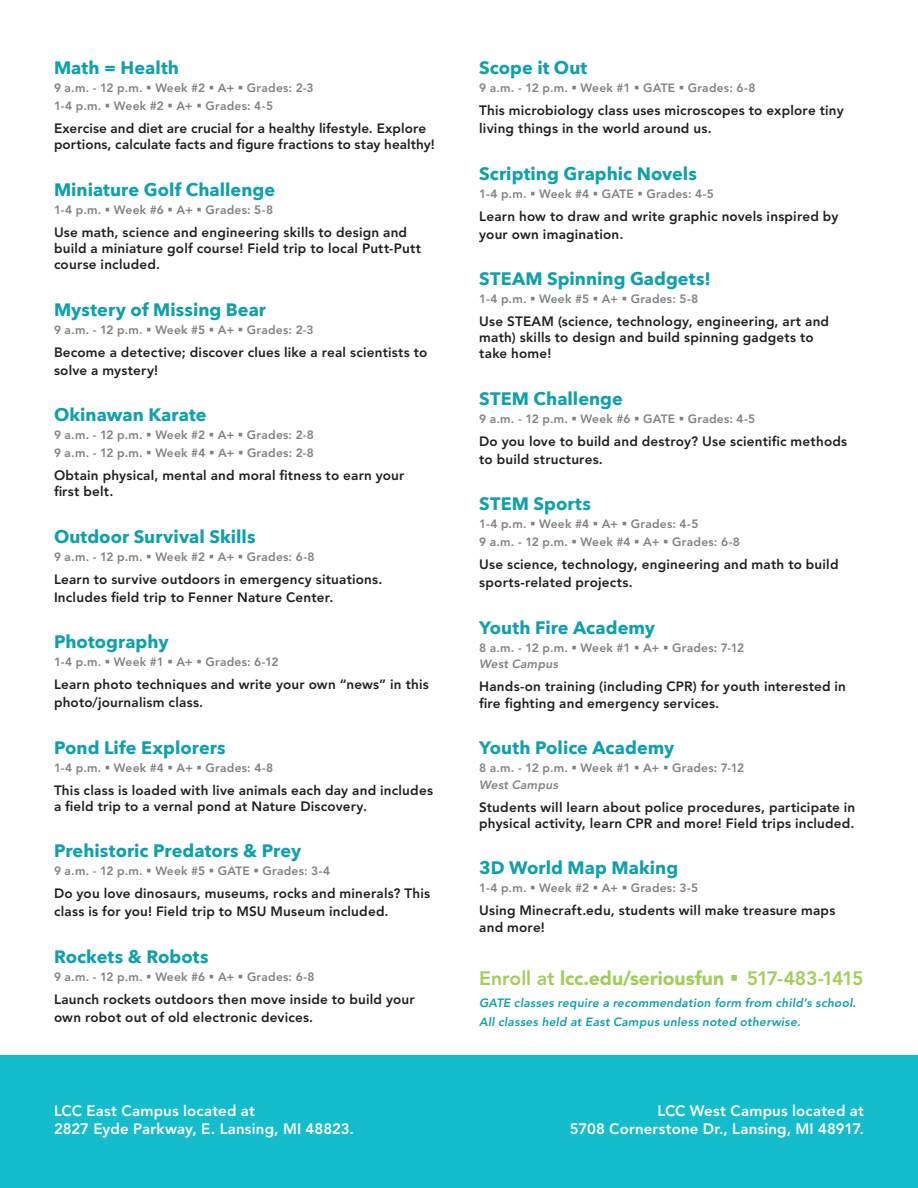
<style>
.page{position:relative;width:918px;height:1188px;background:#fff}
.page>*{position:absolute;margin:0;border:0;box-sizing:border-box;transform-origin:0 0}
.t1{font:800 19.35px "Avenir";letter-spacing:-.01em;color:#a0ce57}
.t2{font:700 18px "Avenir Next";letter-spacing:.005em;color:#0fa0ad}
.t3{font:800 15px/18px "Avenir";letter-spacing:.01em;color:#fff}
.t4{font:800 13.5px/16.2px "Avenir";letter-spacing:.015em;color:#231f20}
.t5{font:800 12px/18px "Avenir";letter-spacing:.02em;color:#808285}
.t6{font:italic 800 12px "Avenir";letter-spacing:.02em;color:#0fa0ad}
.s1{font-style:italic}
.s2{font-weight:900}
</style>
<div class="page">
<div style="left:0;top:1055px;width:918px;height:133px;background:#14bccc"></div>
<p class="t2" style="left:54px;top:52px;width:127px">Math = Health</p>
<p class="t5" style="left:54px;top:79px;width:261px">9 a.m. - 12 p.m. ▪ Week #2 ▪ A+ ▪ Grades: 2-3<br>1-4 p.m. ▪ Week #2 ▪ A+ ▪ Grades: 4-5</p>
<p class="t4" style="left:54px;top:120px;width:382px">Exercise and diet are crucial for a healthy lifestyle. Explore portions, calculate facts and figure fractions to stay healthy!</p>
<p class="t2" style="left:54px;top:174px;width:223px">Miniature Golf Challenge</p>
<p class="t5" style="left:54px;top:201px;width:221px">1-4 p.m. ▪ Week #6 ▪ A+ ▪ Grades: 5-8</p>
<p class="t4" style="left:54px;top:224px;width:369px">Use math, science and engineering skills to design and build a miniature golf course! Field trip to local Putt-Putt course included.</p>
<p class="t2" style="left:54px;top:294px;width:214px">Mystery of Missing Bear</p>
<p class="t5" style="left:54px;top:321px;width:261px">9 a.m. - 12 p.m. ▪ Week #5 ▪ A+ ▪ Grades: 2-3</p>
<p class="t4" style="left:54px;top:343px;width:375px;line-height:18px">Become a detective; discover clues like a real scientists to solve a mystery!</p>
<p class="t2" style="left:54px;top:399px;width:154px">Okinawan Karate</p>
<p class="t5" style="left:54px;top:426px;width:262px">9 a.m. - 12 p.m. ▪ Week #2 ▪ A+ ▪ Grades: 2-8<br>9 a.m. - 12 p.m. ▪ Week #4 ▪ A+ ▪ Grades: 2-8</p>
<p class="t4" style="left:54px;top:467px;width:352px">Obtain physical, mental and moral fitness to earn your first belt.</p>
<p class="t2" style="left:54px;top:521px;width:203px">Outdoor Survival Skills</p>
<p class="t5" style="left:54px;top:548px;width:262px">9 a.m. - 12 p.m. ▪ Week #2 ▪ A+ ▪ Grades: 6-8</p>
<p class="t4" style="left:54px;top:570px;width:330px;line-height:18px">Learn to survive outdoors in emergency situations.<br>Includes field trip to Fenner Nature Center.</p>
<p class="t2" style="left:54px;top:626px;width:116px">Photography</p>
<p class="t5" style="left:54px;top:653px;width:226px">1-4 p.m. ▪ Week #1 ▪ A+ ▪ Grades: 6-12</p>
<p class="t4" style="left:54px;top:675px;width:376px;line-height:18px">Learn photo techniques and write your own “news” in this photo/journalism class.</p>
<p class="t2" style="left:54px;top:732px;width:173px">Pond Life Explorers</p>
<p class="t5" style="left:54px;top:759px;width:221px">1-4 p.m. ▪ Week #4 ▪ A+ ▪ Grades: 4-8</p>
<p class="t4" style="left:54px;top:782px;width:381px">This class is loaded with live animals each day and includes a field trip to a vernal pond at Nature Discovery.</p>
<p class="t2" style="left:54px;top:835px;width:249px">Prehistoric Predators &amp; Prey</p>
<p class="t5" style="left:54px;top:862px;width:278px">9 a.m. - 12 p.m. ▪ Week #5 ▪ GATE ▪ Grades: 3-4</p>
<p class="t4" style="left:54px;top:885px;width:378px;line-height:18px">Do you love dinosaurs, museums, rocks and minerals? This class is for you! Field trip to MSU Museum included.</p>
<p class="t2" style="left:54px;top:941px;width:156px">Rockets &amp; Robots</p>
<p class="t5" style="left:54px;top:968px;width:262px">9 a.m. - 12 p.m. ▪ Week #6 ▪ A+ ▪ Grades: 6-8</p>
<p class="t4" style="left:54px;top:990px;width:362px;line-height:18px">Launch rockets outdoors then move inside to build your own robot out of old electronic devices.</p>
<p class="t3" style="left:54px;top:1102px;width:302px">LCC East Campus located at<br>2827 Eyde Parkway, E. Lansing, MI 48823.</p>
<p class="t2" style="left:479px;top:52px;width:110px">Scope it Out</p>
<p class="t5" style="left:479px;top:79px;width:278px">9 a.m. - 12 p.m. ▪ Week #1 ▪ GATE ▪ Grades: 6-8</p>
<p class="t4" style="left:479px;top:101px;width:366px;line-height:18px">This microbiology class uses microscopes to explore tiny living things in the world around us.</p>
<p class="t2" style="left:479px;top:158px;width:219px">Scripting Graphic Novels</p>
<p class="t5" style="left:479px;top:184px;width:236px">1-4 p.m. ▪ Week #4 ▪ GATE ▪ Grades: 4-5</p>
<p class="t4" style="left:479px;top:207px;width:361px;line-height:18px">Learn how to draw and write graphic novels inspired by your own imagination.</p>
<p class="t2" style="left:479px;top:263px;width:233px">STEAM Spinning Gadgets!</p>
<p class="t5" style="left:479px;top:290px;width:221px">1-4 p.m. ▪ Week #5 ▪ A+ ▪ Grades: 5-8</p>
<p class="t4" style="left:479px;top:313px;width:351px">Use STEAM (science, technology, engineering, art and math) skills to design and build spinning gadgets to take home!</p>
<p class="t2" style="left:479px;top:383px;width:145px">STEM Challenge</p>
<p class="t5" style="left:479px;top:410px;width:278px">9 a.m. - 12 p.m. ▪ Week #6 ▪ GATE ▪ Grades: 4-5</p>
<p class="t4" style="left:479px;top:432px;width:369px;line-height:18px">Do you love to build and destroy? Use scientific methods to build structures.</p>
<p class="t2" style="left:479px;top:489px;width:113px">STEM Sports</p>
<p class="t5" style="left:479px;top:515px;width:262px">1-4 p.m. ▪ Week #4 ▪ A+ ▪ Grades: 4-5<br>9 a.m. - 12 p.m. ▪ Week #4 ▪ A+ ▪ Grades: 6-8</p>
<p class="t4" style="left:479px;top:556px;width:361px;line-height:18px">Use science, technology, engineering and math to build sports-related projects.</p>
<p class="t2" style="left:479px;top:612px;width:177px">Youth Fire Academy</p>
<p class="t5" style="left:479px;top:639px;width:266px;line-height:16.5px">8 a.m. - 12 p.m. ▪ Week #1 ▪ A+ ▪ Grades: 7-12<br><span class="s1">West Campus</span></p>
<p class="t4" style="left:479px;top:678px;width:368px">Hands-on training (including CPR) for youth interested in fire fighting and emergency services.</p>
<p class="t2" style="left:479px;top:732px;width:197px">Youth Police Academy</p>
<p class="t5" style="left:479px;top:760px;width:266px;line-height:16.5px">8 a.m. - 12 p.m. ▪ Week #1 ▪ A+ ▪ Grades: 7-12<br><span class="s1">West Campus</span></p>
<p class="t4" style="left:479px;top:799px;width:378px">Students will learn about police procedures, participate in physical activity, learn CPR and more! Field trips included.</p>
<p class="t2" style="left:479px;top:853px;width:201px">3D World Map Making</p>
<p class="t5" style="left:479px;top:879px;width:220px">1-4 p.m. ▪ Week #2 ▪ A+ ▪ Grades: 3-5</p>
<p class="t4" style="left:479px;top:903px;width:358px">Using Minecraft.edu, students will make treasure maps and more!</p>
<p class="t1" style="left:479px;top:967px;width:386px">Enroll at <span class="s2">lcc.edu/seriousfun</span> ▪ 517-483-1415</p>
<p class="t6" style="left:479px;top:995px;width:378px">GATE classes require a recommendation form from child’s school.</p>
<p class="t6" style="left:479px;top:1015px;width:323px">All classes held at East Campus unless noted otherwise.</p>
<p class="t3" style="left:570px;top:1102px;width:296px;text-align:right">LCC West Campus located at<br>5708 Cornerstone Dr., Lansing, MI 48917.</p>
</div>
